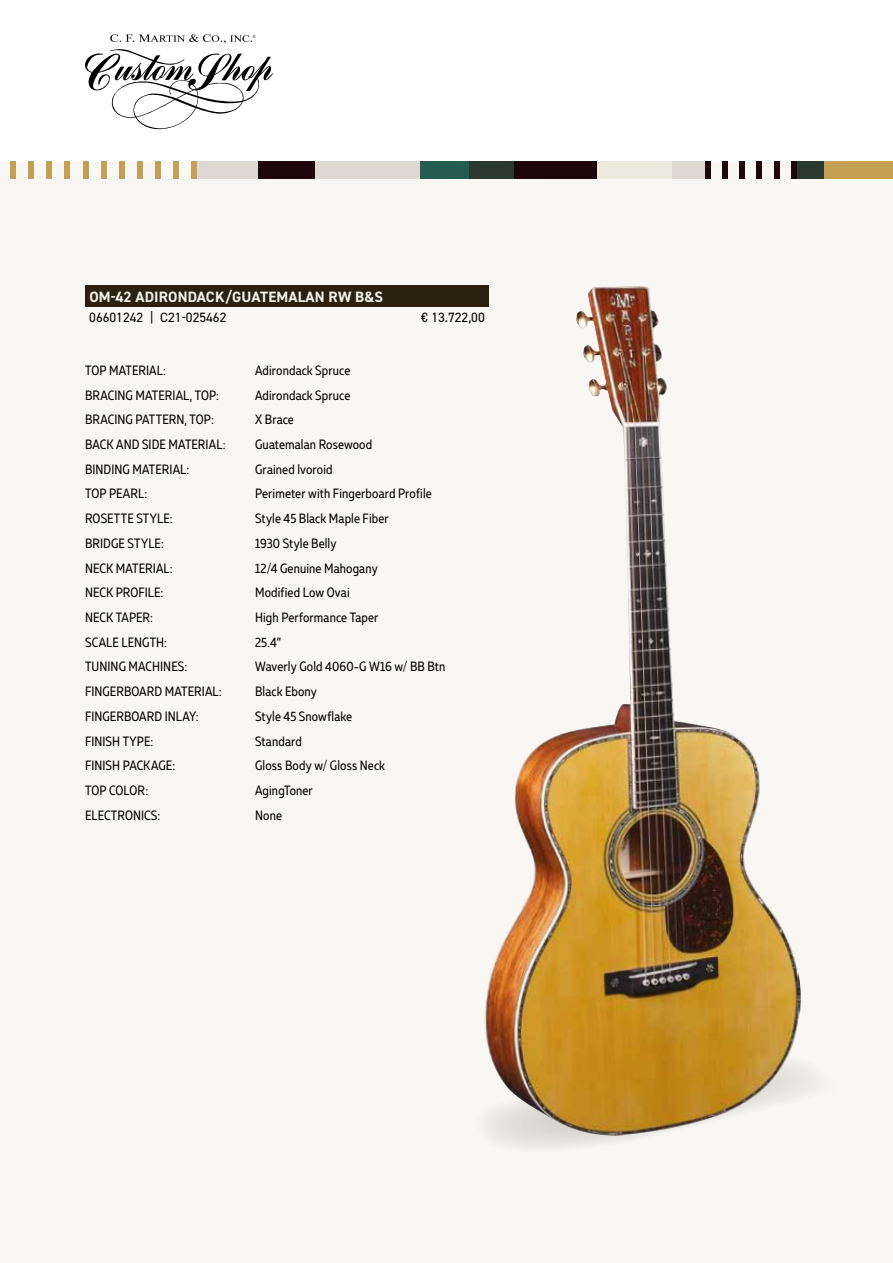
<style>
.page{position:relative;width:893px;height:1263px;background:#fff}
.page>*{position:absolute;margin:0;border:0;box-sizing:border-box;transform-origin:0 0}
.t1{font:700 15px "DIN2014";letter-spacing:.01em;color:#f3f0e7}
.t2{font:13.5px "Muller Narrow";letter-spacing:.01em;color:#000}
.t3{font:13.5px "DIN2014";color:#000}
</style>
<div class="page">
<div style="left:0;top:162px;width:893px;height:1101px;background:#f9f7f3"></div>
<svg style="left:85px;top:34px;width:188px;height:95px"></svg>
<div style="left:823px;top:162px;width:70px;height:17px;background:#c3a053"></div>
<div style="left:796px;top:162px;width:27px;height:17px;background:#2b3830"></div>
<div style="left:671px;top:162px;width:34px;height:17px;background:#ddd9d2"></div>
<div style="left:597px;top:162px;width:74px;height:17px;background:#eceadf"></div>
<div style="left:514px;top:162px;width:83px;height:17px;background:#1d070b"></div>
<div style="left:468px;top:162px;width:46px;height:17px;background:#2b3830"></div>
<div style="left:315px;top:162px;width:105px;height:17px;background:#ddd9d2"></div>
<div style="left:258px;top:162px;width:57px;height:17px;background:#1d070b"></div>
<div style="left:197px;top:162px;width:61px;height:17px;background:#ddd9d2"></div>
<div style="left:420px;top:162px;width:48px;height:17px;background:#245d50"></div>
<div style="left:10px;top:162px;width:6px;height:17px;background:#c3a053"></div>
<div style="left:29px;top:162px;width:5px;height:17px;background:#c3a053"></div>
<div style="left:47px;top:162px;width:5px;height:17px;background:#c3a053"></div>
<div style="left:65px;top:162px;width:5px;height:17px;background:#c3a053"></div>
<div style="left:83px;top:162px;width:5px;height:17px;background:#c3a053"></div>
<div style="left:101px;top:162px;width:5px;height:17px;background:#c3a053"></div>
<div style="left:119px;top:162px;width:6px;height:17px;background:#c3a053"></div>
<div style="left:137px;top:162px;width:6px;height:17px;background:#c3a053"></div>
<div style="left:155px;top:162px;width:6px;height:17px;background:#c3a053"></div>
<div style="left:173px;top:162px;width:6px;height:17px;background:#c3a053"></div>
<div style="left:191px;top:162px;width:6px;height:17px;background:#c3a053"></div>
<div style="left:705px;top:162px;width:6px;height:17px;background:#1d070b"></div>
<div style="left:722px;top:162px;width:6px;height:17px;background:#1d070b"></div>
<div style="left:740px;top:162px;width:5px;height:17px;background:#1d070b"></div>
<div style="left:757px;top:162px;width:5px;height:17px;background:#1d070b"></div>
<div style="left:774px;top:162px;width:5px;height:17px;background:#1d070b"></div>
<div style="left:791px;top:162px;width:5px;height:17px;background:#1d070b"></div>
<div style="left:85px;top:286px;width:404px;height:21px;background:#2c2111"></div>
<img style="left:484px;top:286px;width:317px;height:851px">
<p class="t1" style="left:89px;top:287px;width:295px">OM-42 ADIRONDACK/GUATEMALAN RW B&amp;S</p>
<p class="t3" style="left:89px;top:309px;width:139px">06601242 | C21-025462</p>
<p class="t3" style="left:421px;top:309px;width:65px">€ 13.722,00</p>
<p class="t2" style="left:85px;top:362px;width:83px">TOP MATERIAL:</p>
<p class="t2" style="left:255px;top:362px;width:97px">Adirondack Spruce</p>
<p class="t2" style="left:85px;top:387px;width:136px">BRACING MATERIAL, TOP:</p>
<p class="t2" style="left:255px;top:387px;width:97px">Adirondack Spruce</p>
<p class="t2" style="left:85px;top:411px;width:130px">BRACING PATTERN, TOP:</p>
<p class="t2" style="left:255px;top:411px;width:40px">X Brace</p>
<p class="t2" style="left:85px;top:436px;width:142px">BACK AND SIDE MATERIAL:</p>
<p class="t2" style="left:255px;top:436px;width:119px">Guatemalan Rosewood</p>
<p class="t2" style="left:85px;top:461px;width:106px">BINDING MATERIAL:</p>
<p class="t2" style="left:255px;top:461px;width:79px">Grained lvoroid</p>
<p class="t2" style="left:85px;top:485px;width:64px">TOP PEARL:</p>
<p class="t2" style="left:255px;top:485px;width:178px">Perimeter with Fingerboard Profile</p>
<p class="t2" style="left:85px;top:510px;width:89px">ROSETTE STYLE:</p>
<p class="t2" style="left:255px;top:510px;width:135px">Style 45 Black Maple Fiber</p>
<p class="t2" style="left:85px;top:535px;width:80px">BRIDGE STYLE:</p>
<p class="t2" style="left:255px;top:535px;width:83px">1930 Style Belly</p>
<p class="t2" style="left:85px;top:559px;width:89px">NECK MATERIAL:</p>
<p class="t2" style="left:255px;top:559px;width:124px">12/4 Genuine Mahogany</p>
<p class="t2" style="left:85px;top:584px;width:80px">NECK PROFILE:</p>
<p class="t2" style="left:255px;top:584px;width:96px">Modified Low Ovai</p>
<p class="t2" style="left:85px;top:609px;width:70px">NECK TAPER:</p>
<p class="t2" style="left:255px;top:609px;width:125px">High Performance Taper</p>
<p class="t2" style="left:85px;top:634px;width:84px">SCALE LENGTH:</p>
<p class="t2" style="left:255px;top:634px;width:28px">25.4”</p>
<p class="t2" style="left:85px;top:658px;width:104px">TUNING MACHINES:</p>
<p class="t2" style="left:255px;top:658px;width:192px">Waverly Gold 4060-G W16 w/ BB Btn</p>
<p class="t2" style="left:85px;top:683px;width:138px">FINGERBOARD MATERIAL:</p>
<p class="t2" style="left:255px;top:683px;width:63px">Black Ebony</p>
<p class="t2" style="left:85px;top:708px;width:115px">FINGERBOARD INLAY:</p>
<p class="t2" style="left:255px;top:708px;width:99px">Style 45 Snowflake</p>
<p class="t2" style="left:85px;top:732px;width:70px">FINISH TYPE:</p>
<p class="t2" style="left:255px;top:732px;width:48px">Standard</p>
<p class="t2" style="left:85px;top:757px;width:92px">FINISH PACKAGE:</p>
<p class="t2" style="left:255px;top:757px;width:131px">Gloss Body w/ Gloss Neck</p>
<p class="t2" style="left:85px;top:782px;width:65px">TOP COLOR:</p>
<p class="t2" style="left:255px;top:782px;width:59px">AgingToner</p>
<p class="t2" style="left:85px;top:807px;width:77px">ELECTRONICS:</p>
<p class="t2" style="left:255px;top:807px;width:28px">None</p>
</div>
